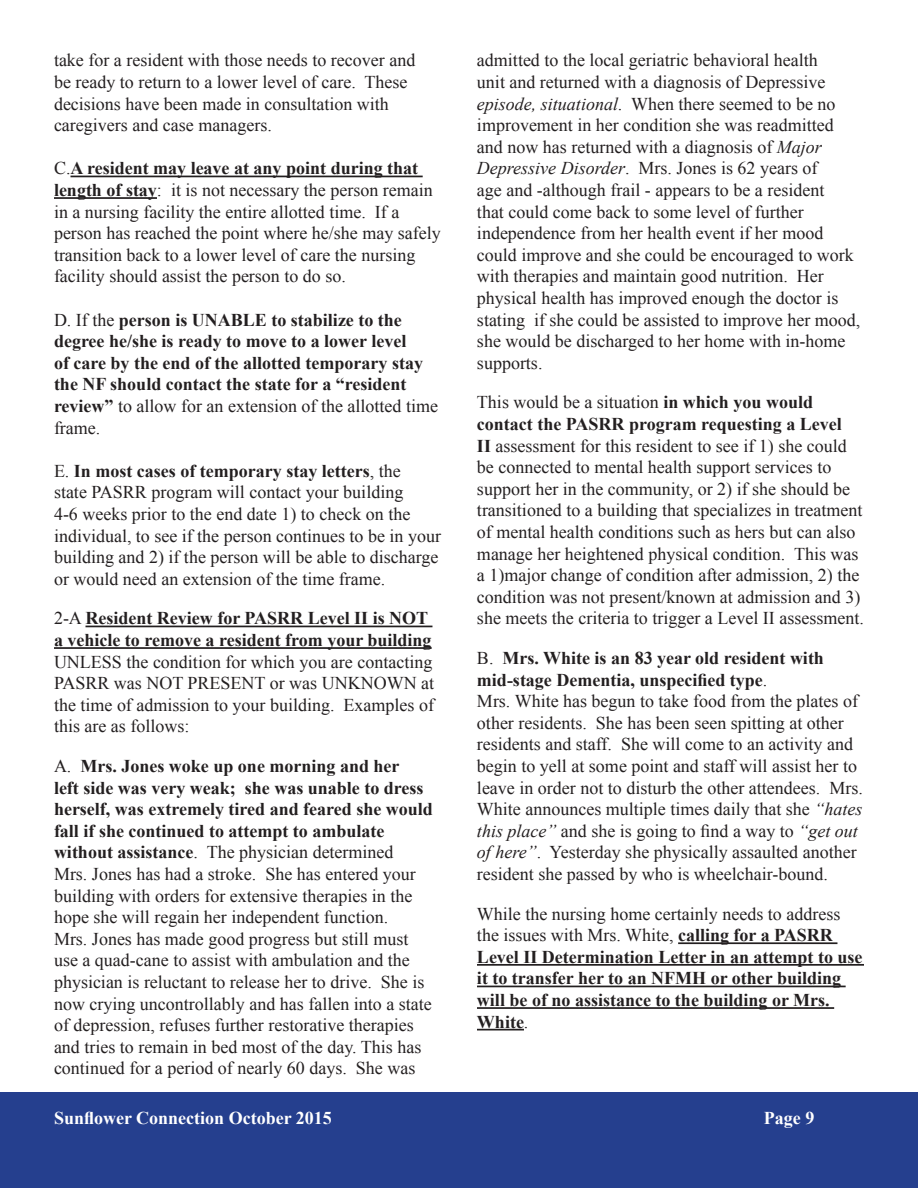
<style>
.page{position:relative;width:918px;height:1188px;background:#fff}
.page>*{position:absolute;margin:0;border:0;box-sizing:border-box;transform-origin:0 0}
.t1{font:18px/21.6px "Times New Roman";color:#231f20}
.t2{font:700 18px/21.6px "Times New Roman";color:#231f20}
.t3{font:700 18px "Times New Roman";color:#fff}
.s1{font-weight:700}
.s2{font-weight:400}
.s3{font-style:italic}
</style>
<div class="page">
<div style="left:0;top:1092px;width:918px;height:96px;background:#253f8e"></div>
<hr style="left:71px;top:176px;width:352px;height:1px;background:#231f20">
<hr style="left:54px;top:197px;width:103px;height:2px;background:#231f20">
<hr style="left:86px;top:626px;width:346px;height:1px;background:#231f20">
<hr style="left:54px;top:647px;width:378px;height:2px;background:#231f20">
<hr style="left:678px;top:942px;width:159px;height:2px;background:#231f20">
<hr style="left:477px;top:964px;width:387px;height:2px;background:#231f20">
<hr style="left:477px;top:986px;width:369px;height:1px;background:#231f20">
<hr style="left:477px;top:1007px;width:357px;height:2px;background:#231f20">
<hr style="left:477px;top:1029px;width:47px;height:1px;background:#231f20">
<p class="t1" style="left:54px;top:49px;width:363px">take for a resident with those needs to recover and be ready to return to a lower level of care. These decisions have been made in consultation with caregivers and case managers.</p>
<p class="t1" style="left:54px;top:157px;width:388px">C.<span class="s1">A resident may leave at any point during that length of stay</span>: it is not necessary the person remain in a nursing facility the entire allotted time. If a person has reached the point where he/she may safely transition back to a lower level of care the nursing facility should assist the person to do so.</p>
<p class="t2" style="left:54px;top:308px;width:386px"><span class="s2">D. If the</span> person is UNABLE to stabilize to the degree he/she is ready to move to a lower level<br>of care by the end of the allotted temporary stay the NF should contact the state for a “resident review” <span class="s2">to allow for an extension of the allotted time frame.</span></p>
<p class="t1" style="left:54px;top:460px;width:389px">E. <span class="s1">In most cases of temporary stay letters</span>, the<br>state PASRR program will contact your building<br>4-6 weeks prior to the end date 1) to check on the individual, to see if the person continues to be in your building and 2) if the person will be able to discharge or would need an extension of the time frame.</p>
<p class="t1" style="left:54px;top:607px;width:382px">2-A <span class="s1">Resident Review for PASRR Level II is NOT a vehicle to remove a resident from your building </span>UNLESS the condition for which you are contacting PASRR was NOT PRESENT or was UNKNOWN at the time of admission to your building. Examples of this are as follows:</p>
<p class="t1" style="left:54px;top:755px;width:380px">A. <span class="s1">Mrs. Jones woke up one morning and her<br>left side was very weak; she was unable to dress herself, was extremely tired and feared she would fall if she continued to attempt to ambulate without assistance</span>. The physician determined<br>Mrs. Jones has had a stroke. She has entered your building with orders for extensive therapies in the hope she will regain her independent function.<br>Mrs. Jones has made good progress but still must use a quad-cane to assist with ambulation and the physician is reluctant to release her to drive. She is now crying uncontrollably and has fallen into a state of depression, refuses further restorative therapies and tries to remain in bed most of the day. This has continued for a period of nearly 60 days. She was</p>
<p class="t1" style="left:477px;top:49px;width:385px">admitted to the local geriatric behavioral health<br>unit and returned with a diagnosis of Depressive <span class="s3">episode, situational</span>. When there seemed to be no improvement in her condition she was readmitted and now has returned with a diagnosis of <span class="s3">Major Depressive Disorder</span>. Mrs. Jones is 62 years of<br>age and -although frail - appears to be a resident<br>that could come back to some level of further independence from her health event if her mood could improve and she could be encouraged to work with therapies and maintain good nutrition. Her physical health has improved enough the doctor is stating if she could be assisted to improve her mood, she would be discharged to her home with in-home supports.</p>
<p class="t1" style="left:477px;top:391px;width:388px">This would be a situation <span class="s1">in which you would contact the PASRR program requesting a Level<br>II</span> assessment for this resident to see if 1) she could be connected to mental health support services to support her in the community, or 2) if she should be transitioned to a building that specializes in treatment of mental health conditions such as hers but can also manage her heightened physical condition. This was a 1)major change of condition after admission, 2) the condition was not present/known at admission and 3) she meets the criteria to trigger a Level II assessment.</p>
<p class="t2" style="left:477px;top:647px;width:349px"><span class="s2">B.</span> Mrs. White is an 83 year old resident with mid-stage Dementia, unspecified type<span class="s2">.</span></p>
<p class="t1" style="left:477px;top:690px;width:387px">Mrs. White has begun to take food from the plates of other residents. She has been seen spitting at other residents and staff. She will come to an activity and begin to yell at some point and staff will assist her to leave in order not to disturb the other attendees. Mrs.<br>White announces multiple times daily that she <span class="s3">“hates this place”</span> and she is going to find a way to <span class="s3">“get out of here”</span>. Yesterday she physically assaulted another resident she passed by who is wheelchair-bound.</p>
<p class="t2" style="left:477px;top:902px;width:387px"><span class="s2">While the nursing home certainly needs to address the issues with Mrs. White,</span> calling for a PASRR Level II Determination Letter in an attempt to use it to transfer her to an NFMH or other building will be of no assistance to the building or Mrs.<br>White<span class="s2">.</span></p>
<p class="t3" style="left:54px;top:1106px;width:279px">Sunflower Connection October 2015</p>
<p class="t3" style="left:764px;top:1106px;width:52px">Page 9</p>
</div>
